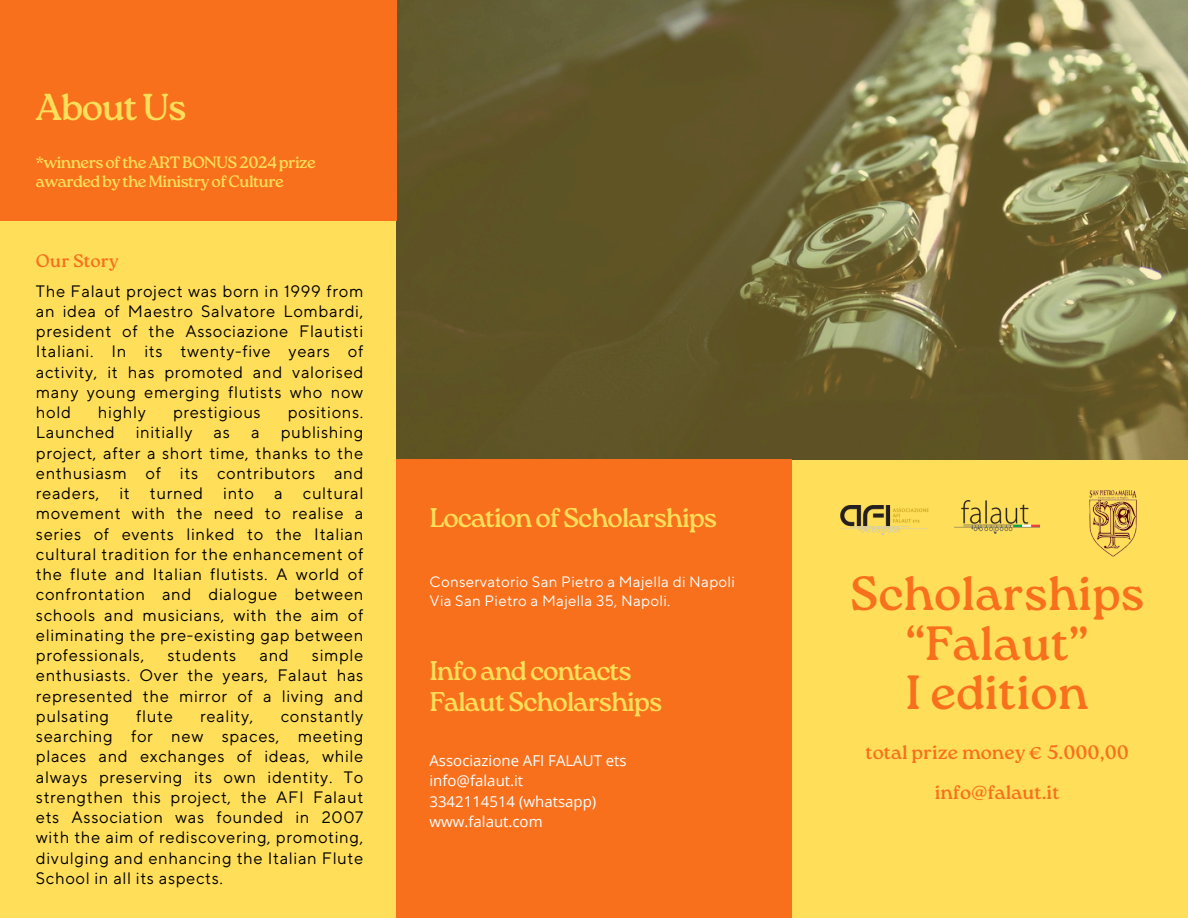
<style>
.page{position:relative;width:1188px;height:918px;background:#ffde59}
.page>*{position:absolute;margin:0;border:0;box-sizing:border-box;transform-origin:0 0}
.t1{font:48px/49.5px "Roca One";color:#f8701c;text-align:center}
.t2{font:37.5px "Roca One";letter-spacing:-.04em;color:#ffde59}
.t3{font:27px/31.5px "Roca One";letter-spacing:-.04em;color:#ffde59}
.t4{font:19.5px "Roca One";color:#f8701c}
.t5{font:18px "Roca One";color:#f8701c}
.t6{font:16.5px/20.2px "TT Norms Pro";letter-spacing:.04em;color:#000001;text-align:justify}
.t7{font:16.5px/19.2px "Roca One";letter-spacing:-.04em;color:#ffde59}
.t8{font:15px "Open Sans";color:#fff}
.t9{font:15px "TT Norms Pro";letter-spacing:.02em;color:#fff}
</style>
<div class="page">
<img style="left:396px;top:0;width:792px;height:459px">
<div style="left:396px;top:459px;width:396px;height:459px;background:#f8701c"></div>
<div style="left:0;top:0;width:396px;height:221px;background:#f8701c"></div>
<img style="left:840px;top:506px;width:89px;height:30px">
<img style="left:954px;top:500px;width:86px;height:33px">
<img style="left:1089px;top:490px;width:48px;height:67px">
<h3 class="t2" style="left:36px;top:85px;width:152px">About Us</h3>
<h4 class="t7" style="left:36px;top:152px;width:281px">*winners of the ART BONUS 2024 prize awarded by the Ministry of Culture</h4>
<p class="t5" style="left:36px;top:250px;width:84px">Our Story</p>
<p class="t6" style="left:36px;top:281px;width:329px">The Falaut project was born in 1999 from an idea of Maestro Salvatore Lombardi, president of the Associazione Flautisti Italiani. In its twenty-five years of activity, it has promoted and valorised many young emerging flutists who now hold</p>
<p class="t6" style="left:98px;top:403px;width:49px">highly</p>
<p class="t6" style="left:173px;top:403px;width:89px">prestigious</p>
<p class="t6" style="left:288px;top:403px;width:77px">positions.</p>
<p class="t6" style="left:36px;top:423px;width:80px">Launched</p>
<p class="t6" style="left:136px;top:423px;width:58px">initially</p>
<p class="t6" style="left:214px;top:423px;width:18px">as</p>
<p class="t6" style="left:251px;top:423px;width:10px">a</p>
<p class="t6" style="left:36px;top:423px;width:329px;text-indent:245px">publishing project, after a short time, thanks to the enthusiasm of its contributors and readers, it turned into a cultural movement with the need to realise a series of events linked to the Italian cultural tradition for the enhancement of the flute and Italian flutists. A world of confrontation and dialogue between schools and musicians, with the aim of eliminating the pre-existing gap between professionals,</p>
<p class="t6" style="left:36px;top:646px;width:329px;text-indent:276px">simple enthusiasts. Over the years, Falaut has represented the mirror of a living and pulsating</p>
<p class="t6" style="left:167px;top:646px;width:70px">students</p>
<p class="t6" style="left:259px;top:646px;width:31px">and</p>
<p class="t6" style="left:136px;top:707px;width:38px">flute</p>
<p class="t6" style="left:200px;top:707px;width:55px">reality,</p>
<p class="t6" style="left:36px;top:707px;width:329px;text-indent:245px">constantly searching for new spaces, meeting places and exchanges of ideas, while always preserving its own identity. To strengthen this project, the AFI Falaut ets Association was founded in 2007 with the aim of rediscovering, promoting, divulging and enhancing the Italian Flute School in all its aspects.</p>
<p class="t3" style="left:430px;top:501px;width:289px">Location of Scholarships</p>
<h3 class="t9" style="left:430px;top:572px;width:307px">Conservatorio San Pietro a Majella di Napoli</h3>
<p class="t9" style="left:430px;top:591px;width:242px">Via San Pietro a Majella 35, Napoli.</p>
<h4 class="t3" style="left:430px;top:655px;width:234px">Info and contacts<br>Falaut Scholarships</h4>
<p class="t8" style="left:430px;top:750px;width:199px">Associazione AFI FALAUT ets</p>
<p class="t8" style="left:430px;top:770px;width:95px">info@falaut.it</p>
<p class="t8" style="left:430px;top:790px;width:168px">3342114514 (whatsapp)</p>
<h1 class="t8" style="left:430px;top:811px;width:115px">www.falaut.com</h1>
<p class="t1" style="left:850px;top:569px;width:296px">Scholarships “Falaut”<br>I edition</p>
<p class="t4" style="left:865px;top:741px;width:265px">total prize money € 5.000,00</p>
<p class="t4" style="left:935px;top:781px;width:126px">info@falaut.it</p>
</div>
